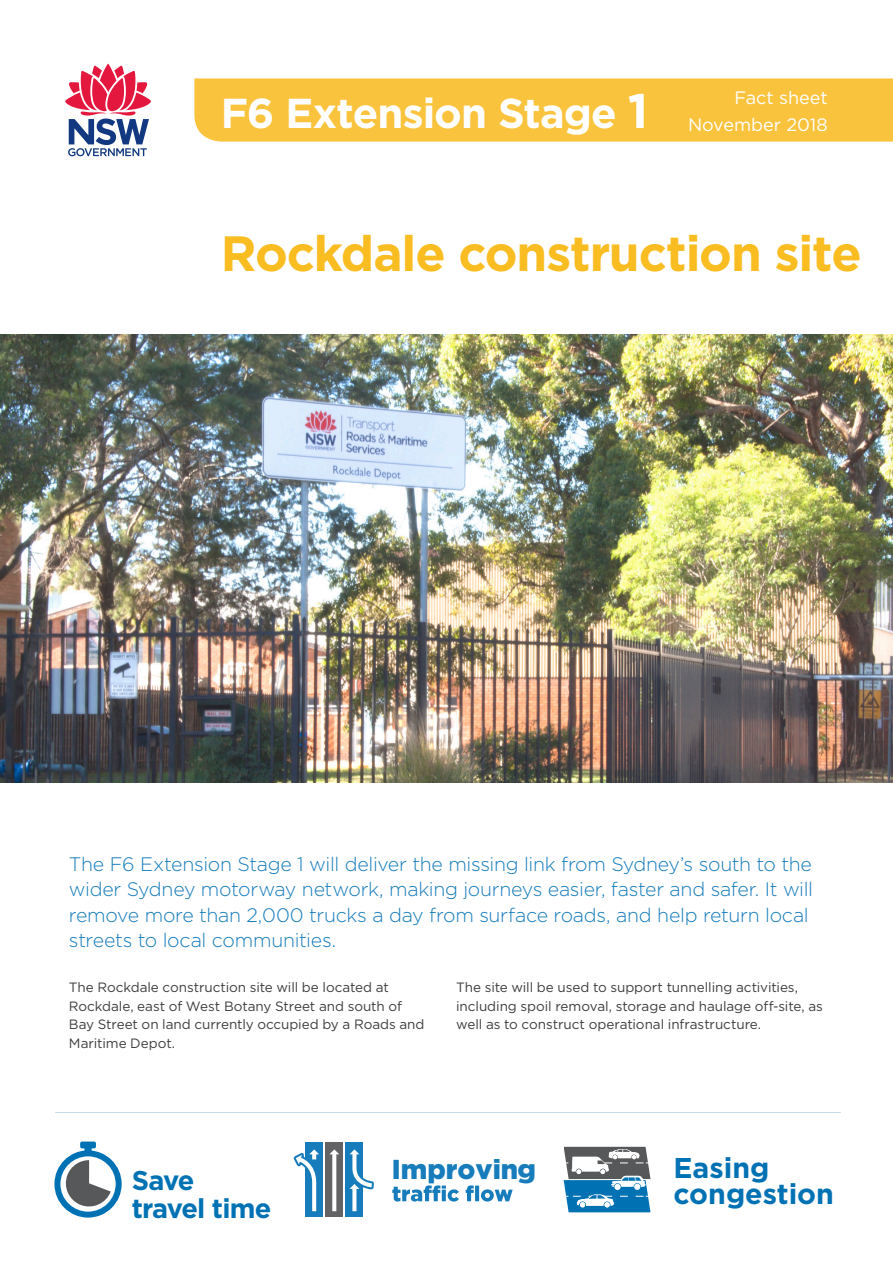
<style>
.page{position:relative;width:893px;height:1263px;background:#fff}
.page>*{position:absolute;margin:0;border:0;box-sizing:border-box;transform-origin:0 0}
.t1{font:700 49.5px "Gotham";letter-spacing:-.025em;color:#f9bd22}
.t2{font:700 41.7px "Gotham";letter-spacing:-.02em;color:#fff}
.t3{font:700 28.5px/26.7px "Gotham";color:#0072b4}
.t4{font:900 27.45px "Gotham";color:#167cbb}
.t5{font:700 27.15px/27.2px "Gotham";letter-spacing:-.03em;color:#0072b4}
.t6{font:300 19.5px/25.5px "Gotham";letter-spacing:-.015em;color:#167cbb}
.t7{font:18px/27px "Gotham";color:#fff;text-align:right}
.t8{font:13.5px/18.8px "Gotham";letter-spacing:-.005em;color:#3e3e3f}
.s1{font-size:48.45px}
</style>
<div class="page">
<hr style="left:55px;top:1112px;width:786px;height:1px;background:#90b0d8">
<svg style="left:65px;top:64px;width:86px;height:92px"></svg>
<div style="left:194px;top:78px;width:699px;height:64px;background:#fac33d"></div>
<img style="left:0;top:335px;width:893px;height:447px">
<div style="left:346px;top:1142px;width:17px;height:75px;background:#167cbb"></div>
<div style="left:306px;top:1142px;width:17px;height:75px;background:#167cbb"></div>
<div style="left:326px;top:1142px;width:17px;height:75px;background:#636366"></div>
<svg style="left:332px;top:1192px;width:4px;height:19px"></svg>
<svg style="left:352px;top:1192px;width:4px;height:19px"></svg>
<svg style="left:293px;top:1147px;width:26px;height:68px"></svg>
<svg style="left:329px;top:1144px;width:45px;height:48px"></svg>
<svg style="left:392px;top:1185px;width:67px;height:16px"></svg>
<svg style="left:466px;top:1185px;width:47px;height:16px"></svg>
<svg style="left:54px;top:1141px;width:68px;height:76px"></svg>
<svg style="left:564px;top:1147px;width:86px;height:65px"></svg>
<h2 class="t2" style="left:221px;top:86px;width:429px">F6 Extension Stage <span class="s1">1</span></h2>
<h3 class="t7" style="left:688px;top:83px;width:141px">Fact sheet<br>November 2018</h3>
<h1 class="t1" style="left:221px;top:221px;width:642px">Rockdale construction site</h1>
<p class="t6" style="left:69px;top:851px;width:746px">The F6 Extension Stage 1 will deliver the missing link from Sydney’s south to the wider Sydney motorway network, making journeys easier, faster and safer. It will remove more than 2,000 trucks a day from surface roads, and help return local streets to local communities.</p>
<p class="t8" style="left:69px;top:977px;width:357px">The Rockdale construction site will be located at Rockdale, east of West Botany Street and south of Bay Street on land currently occupied by a Roads and Maritime Depot.</p>
<p class="t8" style="left:456px;top:977px;width:368px">The site will be used to support tunnelling activities, including spoil removal, storage and haulage off-site, as well as to construct operational infrastructure.</p>
<h3 class="t5" style="left:132px;top:1167px;width:141px">Save travel time</h3>
<h3 class="t4" style="left:392px;top:1150px;width:146px">Improving</h3>
<h3 class="t3" style="left:673px;top:1154px;width:162px">Easing congestion</h3>
</div>
